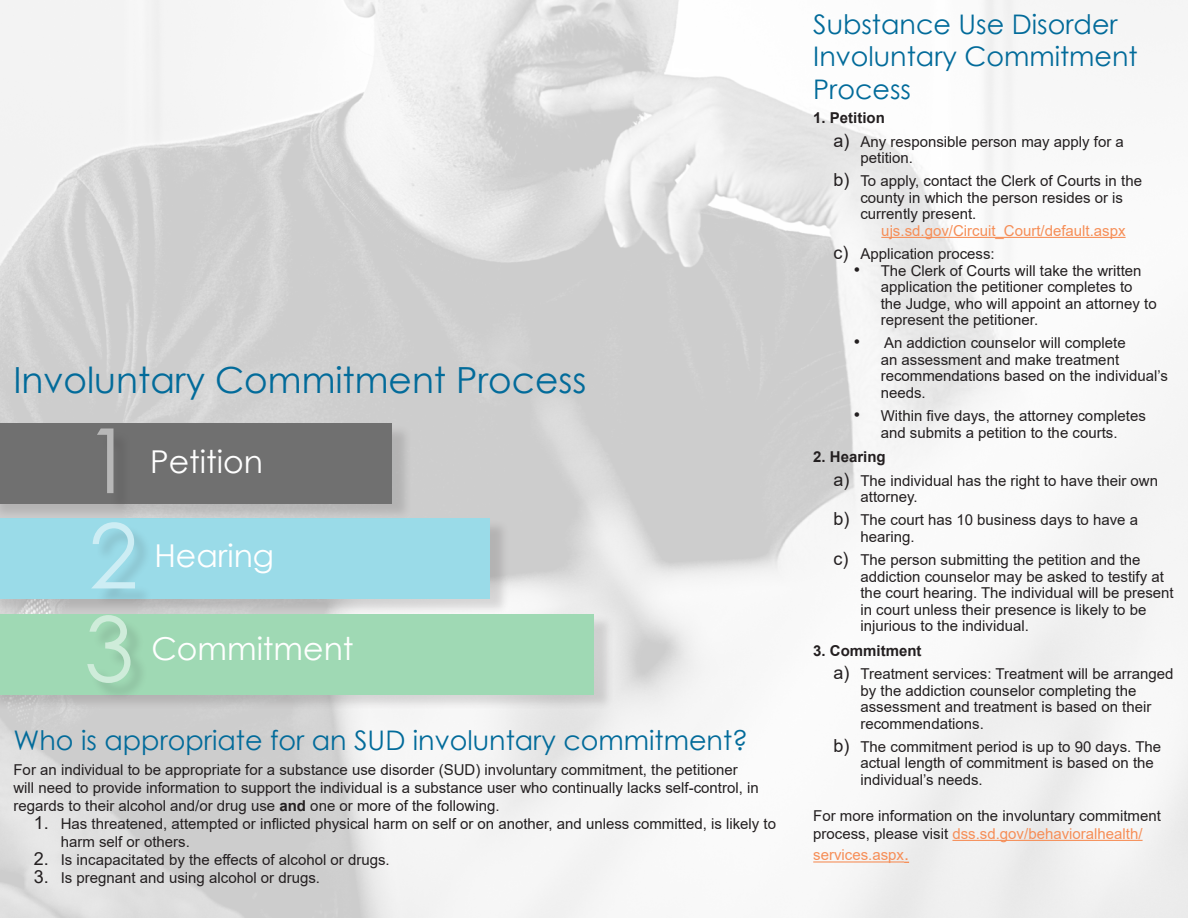
<style>
.page{position:relative;width:1188px;height:918px;background:#fff}
.page>*{position:absolute;margin:0;border:0;box-sizing:border-box;transform-origin:0 0}
.t1{font:90px "Century Gothic";color:#b8b8b8}
.t2{font:90px "Century Gothic";color:#cdedf4}
.t3{font:90px "Century Gothic";color:#cfecda}
.t4{font:36px "Century Gothic";color:#026b9a}
.t5{font:31.5px "Century Gothic";color:#fff}
.t6{font:27px/32.4px "Century Gothic";color:#026b9a}
.t7{font:15px/16.5px "Arial";color:#231f20}
.t8{font:15px "Arial";color:#f68e57}
.t9{font:700 15px "Arial";color:#231f20}
.s1{font-weight:700}
.s2{font-size:18px}
.s3{color:#f68e57}
</style>
<div class="page">
<div style="left:0;top:614px;width:615px;height:97px;background:#231f20;opacity:.15"></div>
<div style="left:0;top:614px;width:594px;height:80px;background:#9fd9b4"></div>
<div style="left:0;top:519px;width:510px;height:97px;background:#231f20;opacity:.15"></div>
<div style="left:0;top:519px;width:489px;height:80px;background:#9adbe8"></div>
<div style="left:0;top:424px;width:412px;height:97px;background:#231f20;opacity:.15"></div>
<div style="left:0;top:424px;width:392px;height:80px;background:#707070"></div>
<hr style="left:881px;top:237px;width:245px;height:1px;background:#f68e57">
<hr style="left:952px;top:840px;width:191px;height:1px;background:#f68e57">
<hr style="left:813px;top:861px;width:91px;height:2px;background:#f68e57">
<div style="left:101px;top:431px;width:31px;height:81px;background:#231f20;opacity:.15"></div>
<div style="left:95px;top:524px;width:58px;height:83px;background:#231f20;opacity:.15"></div>
<div style="left:90px;top:617px;width:59px;height:85px;background:#231f20;opacity:.15"></div>
<p class="t4" style="left:14px;top:355px;width:575px">Involuntary Commitment Process</p>
<p class="t1" style="left:84px;top:398px;width:51px">1</p>
<p class="t2" style="left:88px;top:493px;width:51px">2</p>
<p class="t3" style="left:84px;top:586px;width:51px">3</p>
<p class="t5" style="left:150px;top:439px;width:114px">Petition</p>
<p class="t5" style="left:154px;top:534px;width:121px">Hearing</p>
<p class="t5" style="left:151px;top:627px;width:204px">Commitment</p>
<p class="t6" style="left:14px;top:724px;width:736px">Who is appropriate for an SUD involuntary commitment?</p>
<p class="t7" style="left:14px;top:761px;width:747px;line-height:18px">For an individual to be appropriate for a substance use disorder (SUD) involuntary commitment, the petitioner will need to provide information to support the individual is a substance user who continually lacks self-control, in regards to their alcohol and/or drug use <span class="s1">and</span> one or more of the following.</p>
<p class="t7" style="left:61px;top:815px;width:717px;line-height:18px;text-indent:-27px"><span class="s2">1.</span> Has threatened, attempted or inflicted physical harm on self or on another, and unless committed, is likely to harm self or others.</p>
<p class="t7" style="left:34px;top:851px;width:358px"><span class="s2">2.</span> Is incapacitated by the effects of alcohol or drugs.</p>
<p class="t7" style="left:34px;top:869px;width:288px"><span class="s2">3.</span> Is pregnant and using alcohol or drugs.</p>
<p class="t6" style="left:813px;top:7px;width:306px">Substance Use Disorder</p>
<p class="t6" style="left:813px;top:40px;width:326px">Involuntary Commitment<br>Process</p>
<p class="t9" style="left:813px;top:107px;width:73px">1. Petition</p>
<p class="t7" style="left:860px;top:133px;width:265px;text-indent:-27px"><span class="s2">a)</span> Any responsible person may apply for a petition.</p>
<p class="t7" style="left:833px;top:173px;width:310px"><span class="s2">b)</span> To apply, contact the Clerk of Courts in the</p>
<p class="t7" style="left:860px;top:189px;width:264px">county in which the person resides or is</p>
<p class="t7" style="left:860px;top:206px;width:117px">currently present.</p>
<p class="t8" style="left:881px;top:220px;width:246px">ujs.sd.gov/Circuit_Court/default.aspx</p>
<p class="t7" style="left:833px;top:245px;width:163px"><span class="s2">c)</span> Application process:</p>
<p class="t7" style="left:881px;top:262px;width:277px;text-indent:-27px"><span class="s2">•</span> The Clerk of Courts will take the written application the petitioner completes to the Judge, who will appoint an attorney to represent the petitioner.</p>
<p class="t7" style="left:881px;top:335px;width:289px;text-indent:-27px"><span class="s2">•</span> An addiction counselor will complete<br>an assessment and make treatment recommendations based on the individual’s needs.</p>
<p class="t7" style="left:854px;top:407px;width:294px;text-align:center"><span class="s2">•</span> Within five days, the attorney completes and submits a petition to the courts.</p>
<p class="t9" style="left:813px;top:446px;width:74px">2. Hearing</p>
<p class="t7" style="left:860px;top:472px;width:299px;text-indent:-27px"><span class="s2">a)</span> The individual has the right to have their own attorney.</p>
<p class="t7" style="left:860px;top:512px;width:279px;text-indent:-27px"><span class="s2">b)</span> The court has 10 business days to have a hearing.</p>
<p class="t7" style="left:860px;top:551px;width:315px;text-indent:-27px"><span class="s2">c)</span> The person submitting the petition and the addiction counselor may be asked to testify at the court hearing. The individual will be present in court unless their presence is likely to be injurious to the individual.</p>
<p class="t9" style="left:813px;top:640px;width:110px">3. Commitment</p>
<p class="t7" style="left:860px;top:665px;width:314px;text-indent:-27px"><span class="s2">a)</span> Treatment services: Treatment will be arranged by the addiction counselor completing the assessment and treatment is based on their recommendations.</p>
<p class="t7" style="left:860px;top:738px;width:302px;text-indent:-27px"><span class="s2">b)</span> The commitment period is up to 90 days. The actual length of commitment is based on the individual’s needs.</p>
<p class="t7" style="left:813px;top:806px;width:349px;line-height:18px">For more information on the involuntary commitment process, please visit <span class="s3">dss.sd.gov/behavioralhealth/</span></p>
<p class="t8" style="left:813px;top:845px;width:97px">services.aspx<span class="s2">.</span></p>
</div>
